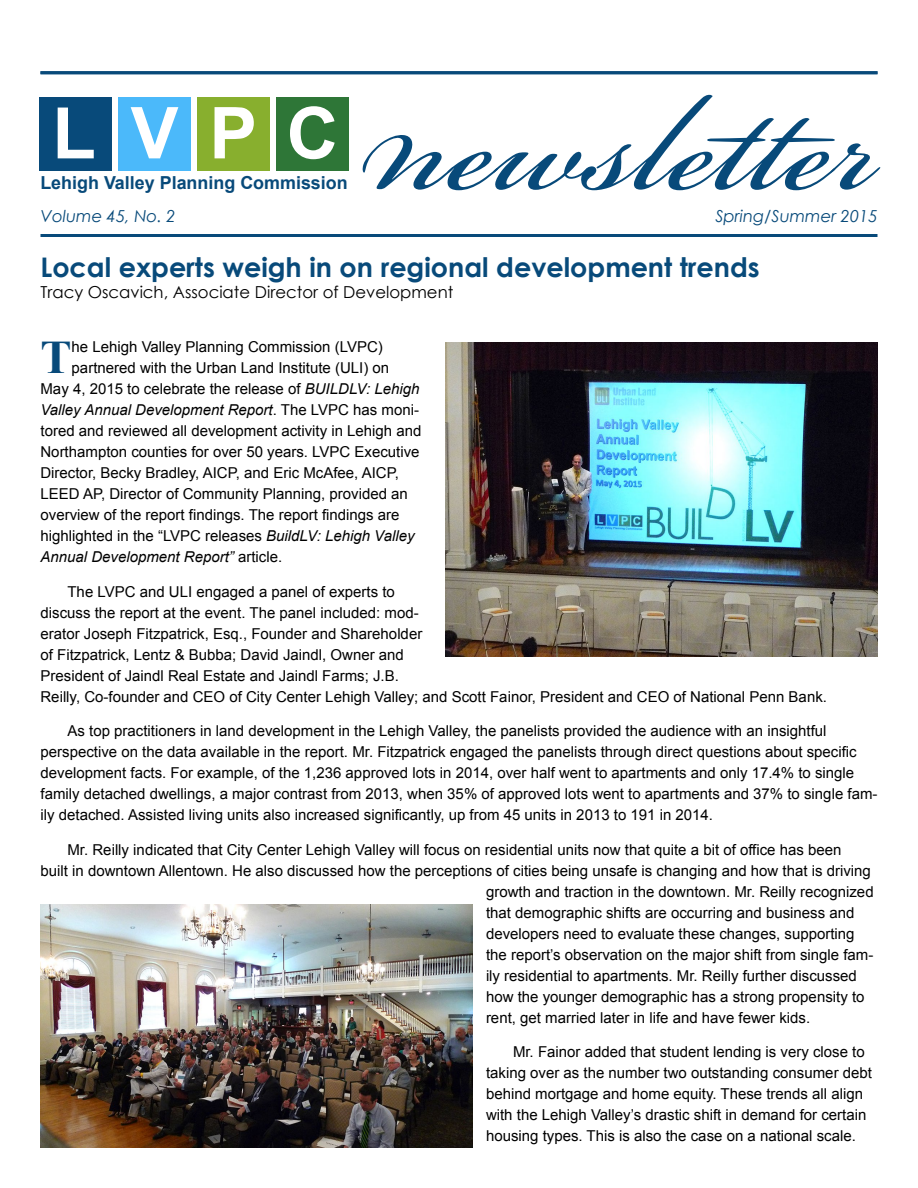
<style>
.page{position:relative;width:918px;height:1188px;background:#fff}
.page>*{position:absolute;margin:0;border:0;box-sizing:border-box;transform-origin:0 0}
.t1{font:213px "Bickham Script Pro";color:#084a7a}
.t2{font:700 71.55px "Arial";color:#fff}
.Body_Text{font:700 46.65px "Times New Roman";color:#084a7a}
.Heading_1{font:700 27px "Century Gothic";color:#084a7a}
.t3{font:700 17.85px "Arial";color:#084a7a}
.By-line{font:16.5px "Century Gothic";color:#000}
.t4{font:italic 16.5px "Century Gothic";color:#084a7a}
.Body_Text-2{font:15px/21px "Arial";color:#000}
.Body_Text-3{font:italic 15px "Arial";color:#000}
.s1{font-style:italic}
.s2{font-style:normal}
</style>
<div class="page">
<img style="left:40px;top:904px;width:432px;height:243px">
<img style="left:446px;top:343px;width:432px;height:313px">
<hr style="left:40px;top:234px;width:838px;height:3px;background:#084a7a">
<div style="left:39px;top:97px;width:73px;height:73px;background:#084a7a"></div>
<div style="left:118px;top:97px;width:73px;height:73px;background:#4bb9fa"></div>
<div style="left:276px;top:97px;width:73px;height:73px;background:#2e7637"></div>
<div style="left:197px;top:97px;width:73px;height:73px;background:#88af2e"></div>
<hr style="left:40px;top:71px;width:838px;height:3px;background:#084a7a">
<p class="t2" style="left:52px;top:86px;width:288px">LVPC</p>
<p class="t3" style="left:40px;top:171px;width:309px">Lehigh Valley Planning Commission</p>
<p class="t4" style="left:40px;top:204px;width:137px">Volume 45, No. 2</p>
<p class="t1" style="left:364px;top:-10px;width:515px">newsletter</p>
<p class="t4" style="left:715px;top:204px;width:164px">Spring/Summer 2015</p>
<p class="Heading_1" style="left:40px;top:246px;width:721px">Local experts weigh in on regional development trends</p>
<p class="By-line" style="left:40px;top:280px;width:414px">Tracy Oscavich, Associate Director of Development</p>
<p class="Body_Text" style="left:40px;top:325px;width:33px">T</p>
<p class="Body_Text-2" style="left:72px;top:337px;width:313px">he Lehigh Valley Planning Commission (LVPC)</p>
<p class="Body_Text-2" style="left:72px;top:358px;width:319px">partnered with the Urban Land Institute (ULI) on</p>
<p class="Body_Text-2" style="left:40px;top:379px;width:381px">May 4, 2015 to celebrate the release of <span class="s1">BUILDLV: Lehigh</span></p>
<p class="Body_Text-3" style="left:40px;top:400px;width:380px">Valley Annual Development Report<span class="s2">. The LVPC has moni-</span></p>
<p class="Body_Text-2" style="left:40px;top:421px;width:383px">tored and reviewed all development activity in Lehigh and</p>
<p class="Body_Text-2" style="left:40px;top:442px;width:381px">Northampton counties for over 50 years. LVPC Executive</p>
<p class="Body_Text-2" style="left:40px;top:463px;width:360px">Director, Becky Bradley, AICP, and Eric McAfee, AICP,</p>
<p class="Body_Text-2" style="left:40px;top:484px;width:369px">LEED AP, Director of Community Planning, provided an</p>
<p class="Body_Text-2" style="left:40px;top:505px;width:361px">overview of the report findings. The report findings are</p>
<p class="Body_Text-2" style="left:40px;top:526px;width:376px">highlighted in the “LVPC releases <span class="s1">BuildLV: Lehigh Valley</span></p>
<p class="Body_Text-3" style="left:40px;top:547px;width:243px">Annual Development Report” <span class="s2">article.</span></p>
<p class="Body_Text-2" style="left:40px;top:581px;width:788px;text-indent:27px">The LVPC and ULI engaged a panel of experts to<br>discuss the report at the event. The panel included: mod-<br>erator Joseph Fitzpatrick, Esq., Founder and Shareholder<br>of Fitzpatrick, Lentz &amp; Bubba; David Jaindl, Owner and<br>President of Jaindl Real Estate and Jaindl Farms; J.B.<br>Reilly, Co-founder and CEO of City Center Lehigh Valley; and Scott Fainor, President and CEO of National Penn Bank.</p>
<p class="Body_Text-2" style="left:40px;top:721px;width:838px;text-indent:27px">As top practitioners in land development in the Lehigh Valley, the panelists provided the audience with an insightful perspective on the data available in the report. Mr. Fitzpatrick engaged the panelists through direct questions about specific development facts. For example, of the 1,236 approved lots in 2014, over half went to apartments and only 17.4% to single family detached dwellings, a major contrast from 2013, when 35% of approved lots went to apartments and 37% to single fam&shy;ily detached. Assisted living units also increased significantly, up from 45 units in 2013 to 191 in 2014.</p>
<p class="Body_Text-2" style="left:68px;top:839px;width:776px">Mr. Reilly indicated that City Center Lehigh Valley will focus on residential units now that quite a bit of office has been</p>
<p class="Body_Text-2" style="left:40px;top:860px;width:832px">built in downtown Allentown. He also discussed how the perceptions of cities being unsafe is changing and how that is driving</p>
<p class="Body_Text-2" style="left:486px;top:881px;width:389px">growth and traction in the downtown. Mr. Reilly recognized</p>
<p class="Body_Text-2" style="left:486px;top:902px;width:370px">that demographic shifts are occurring and business and</p>
<p class="Body_Text-2" style="left:486px;top:923px;width:370px">developers need to evaluate these changes, supporting</p>
<p class="Body_Text-2" style="left:486px;top:944px;width:389px">the report’s observation on the major shift from single fam-</p>
<p class="Body_Text-2" style="left:486px;top:965px;width:372px">ily residential to apartments. Mr. Reilly further discussed</p>
<p class="Body_Text-2" style="left:486px;top:986px;width:380px">how the younger demographic has a strong propensity to</p>
<p class="Body_Text-2" style="left:486px;top:1007px;width:326px">rent, get married later in life and have fewer kids.</p>
<p class="Body_Text-2" style="left:486px;top:1042px;width:388px;text-indent:27px">Mr. Fainor added that student lending is very close to taking over as the number two outstanding consumer debt behind mortgage and home equity. These trends all align with the Lehigh Valley’s drastic shift in demand for certain housing types. This is also the case on a national scale.</p>
</div>
